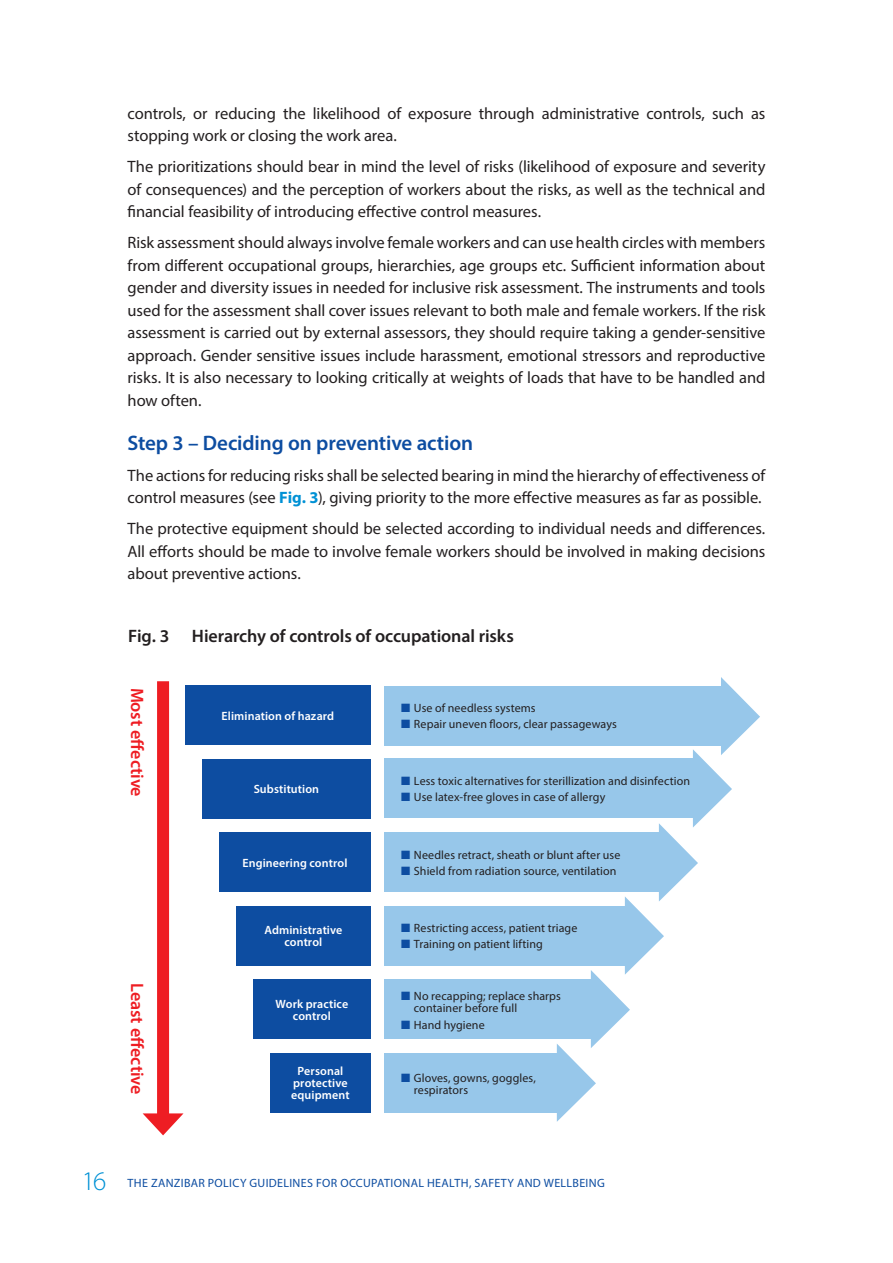
<style>
.page{position:relative;width:893px;height:1263px;background:#fff}
.page>*{position:absolute;margin:0;border:0;box-sizing:border-box;transform-origin:0 0}
.t1{font:300 27px "Myriad Pro";color:#0091d5}
.head_B{font:600 21px "Myriad Pro";letter-spacing:-.005em;color:#0d4da1}
.head_F{font:600 18px "Myriad Pro";letter-spacing:-.005em;color:#231f20}
.fig_3_bullet{font:600 18px "Myriad Pro";letter-spacing:-.005em;color:#ee1d23}
.body{font:16.5px/22.5px "Myriad Pro";letter-spacing:-.005em;color:#231f20;text-align:justify}
.fig_3_bullet-2{font:12px/12px "Myriad Pro";letter-spacing:.005em;color:#231f20}
.fig_3{font:600 12px/12px "Myriad Pro";letter-spacing:.01em;color:#fff;text-align:center}
.t2{font:12px "Myriad Pro";letter-spacing:.03em;color:#0d4da1}
.s1{font-weight:700;color:#0091d5}
.s2{color:#0d4da1}
</style>
<div class="page">
<div style="left:384px;top:686px;width:340px;height:60px;background:#97c7ea"></div>
<div style="left:384px;top:759px;width:312px;height:59px;background:#97c7ea"></div>
<div style="left:384px;top:833px;width:278px;height:59px;background:#97c7ea"></div>
<div style="left:384px;top:906px;width:244px;height:59px;background:#97c7ea"></div>
<div style="left:384px;top:979px;width:210px;height:60px;background:#97c7ea"></div>
<div style="left:384px;top:1053px;width:176px;height:59px;background:#97c7ea"></div>
<svg style="left:557px;top:677px;width:203px;height:445px"></svg>
<div style="left:185px;top:685px;width:186px;height:60px;background:#0d4da1"></div>
<div style="left:202px;top:759px;width:169px;height:59px;background:#0d4da1"></div>
<div style="left:219px;top:832px;width:152px;height:60px;background:#0d4da1"></div>
<div style="left:236px;top:906px;width:135px;height:59px;background:#0d4da1"></div>
<div style="left:253px;top:979px;width:118px;height:60px;background:#0d4da1"></div>
<div style="left:270px;top:1053px;width:101px;height:59px;background:#0d4da1"></div>
<div style="left:157px;top:681px;width:12px;height:441px;background:#ee1d23"></div>
<svg style="left:143px;top:1113px;width:41px;height:22px"></svg>
<p class="body" style="left:128px;top:102px;width:639px">controls, or reducing the likelihood of exposure through administrative controls, such as stopping work or closing the work area.</p>
<p class="body" style="left:128px;top:155px;width:639px">The prioritizations should bear in mind the level of risks (likelihood of exposure and severity of consequences) and the perception of workers about the risks, as well as the technical and financial feasibility of introducing effective control measures.</p>
<p class="body" style="left:128px;top:231px;width:639px">Risk assessment should always involve female workers and can use health circles with members from different occupational groups, hierarchies, age groups etc. Sufficient information about gender and diversity issues in needed for inclusive risk assessment. The instruments and tools used for the assessment shall cover issues relevant to both male and female workers. If the risk assessment is carried out by external assessors, they should require taking a gender-sensitive approach. Gender sensitive issues include harassment, emotional stressors and reproductive risks. It is also necessary to looking critically at weights of loads that have to be handled and how often.</p>
<p class="head_B" style="left:128px;top:429px;width:347px">Step 3 – Deciding on preventive action</p>
<p class="body" style="left:128px;top:463px;width:639px">The actions for reducing risks shall be selected bearing in mind the hierarchy of effectiveness of control measures (see <span class="s1">Fig. 3</span>), giving priority to the more effective measures as far as possible.</p>
<p class="body" style="left:128px;top:517px;width:639px">The protective equipment should be selected according to individual needs and differences.<br>All efforts should be made to involve female workers should be involved in making decisions about preventive actions.</p>
<p class="head_F" style="left:128px;top:624px;width:43px">Fig. 3</p>
<p class="head_F" style="left:192px;top:624px;width:323px">Hierarchy of controls of occupational risks</p>
<p class="fig_3_bullet" style="left:149px;top:688px;width:111px;rotate:90deg">Most effective</p>
<p class="fig_3_bullet" style="left:149px;top:983px;width:113px;rotate:90deg">Least effective</p>
<p class="fig_3" style="left:222px;top:709px;width:114px">Elimination of hazard</p>
<p class="fig_3" style="left:254px;top:783px;width:67px">Substitution</p>
<p class="fig_3" style="left:242px;top:856px;width:107px">Engineering control</p>
<p class="fig_3" style="left:264px;top:924px;width:80px">Administrative control</p>
<p class="fig_3" style="left:276px;top:997px;width:74px">Work practice control</p>
<p class="fig_3" style="left:291px;top:1065px;width:60px">Personal protective equipment</p>
<p class="fig_3_bullet-2" style="left:401px;top:702px;width:136px"><span class="s2">■</span> Use of needless systems</p>
<p class="fig_3_bullet-2" style="left:401px;top:718px;width:217px"><span class="s2">■</span> Repair uneven floors, clear passageways</p>
<p class="fig_3_bullet-2" style="left:401px;top:775px;width:290px"><span class="s2">■</span> Less toxic alternatives for sterillization and disinfection</p>
<p class="fig_3_bullet-2" style="left:401px;top:791px;width:206px"><span class="s2">■</span> Use latex-free gloves in case of allergy</p>
<p class="fig_3_bullet-2" style="left:401px;top:849px;width:221px"><span class="s2">■</span> Needles retract, sheath or blunt after use</p>
<p class="fig_3_bullet-2" style="left:401px;top:865px;width:217px"><span class="s2">■</span> Shield from radiation source, ventilation</p>
<p class="fig_3_bullet-2" style="left:401px;top:922px;width:178px"><span class="s2">■</span> Restricting access, patient triage</p>
<p class="fig_3_bullet-2" style="left:401px;top:938px;width:143px"><span class="s2">■</span> Training on patient lifting</p>
<p class="fig_3_bullet-2" style="left:414px;top:990px;width:148px;text-indent:-13px"><span class="s2">■</span> No recapping; replace sharps container before full</p>
<p class="fig_3_bullet-2" style="left:401px;top:1018px;width:85px"><span class="s2">■</span> Hand hygiene</p>
<p class="fig_3_bullet-2" style="left:414px;top:1072px;width:124px;text-indent:-13px"><span class="s2">■</span> Gloves, gowns, goggles, respirators</p>
<h1 class="t1" style="left:82px;top:1165px;width:26px">16</h1>
<p class="t2" style="left:128px;top:1175px;width:479px">THE ZANZIBAR POLICY GUIDELINES FOR OCCUPATIONAL HEALTH, SAFETY AND WELLBEING</p>
</div>
